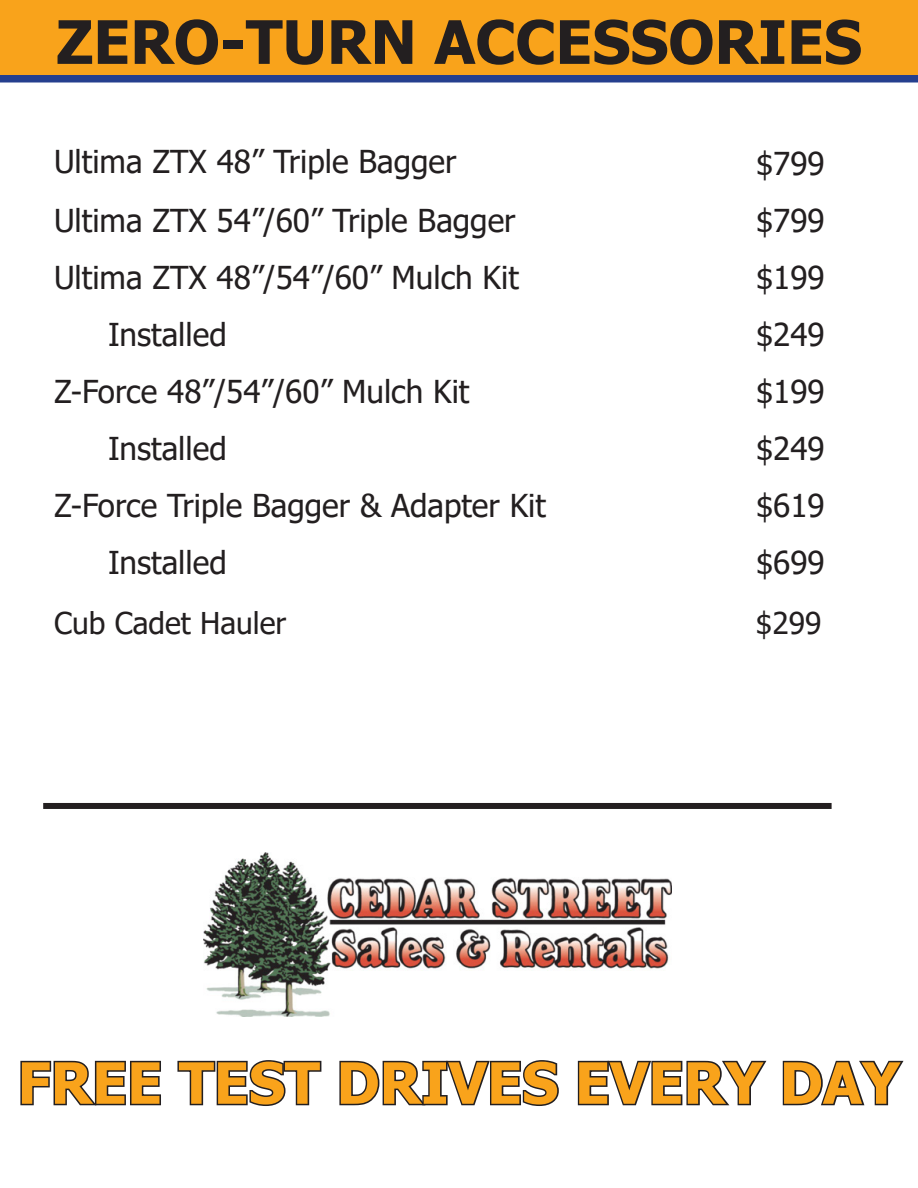
<style>
.page{position:relative;width:918px;height:1188px;background:#f9a31b}
.page>*{position:absolute;margin:0;border:0;box-sizing:border-box;transform-origin:0 0}
.t1{font:700 60px "Tahoma";color:#231f20}
.t2{font:700 57px "Tahoma";color:#f9a31b}
.t3{font:31.5px "Tahoma";color:#231f20}
.t4{font:30px "Tahoma";color:#231f20}
</style>
<div class="page">
<div style="left:0;top:79px;width:918px;height:1109px;background:#fff"></div>
<div style="left:0;top:75px;width:918px;height:7px;background:#253f8e"></div>
<svg style="left:20px;top:1060px;width:141px;height:46px"></svg>
<svg style="left:177px;top:1060px;width:145px;height:46px"></svg>
<svg style="left:339px;top:1060px;width:220px;height:46px"></svg>
<svg style="left:577px;top:1060px;width:190px;height:46px"></svg>
<svg style="left:782px;top:1060px;width:122px;height:46px"></svg>
<div style="left:43px;top:803px;width:789px;height:6px;background:#231f20"></div>
<img style="left:203px;top:852px;width:469px;height:165px">
<p class="t1" style="left:56px;top:0;width:807px">ZERO-TURN ACCESSORIES</p>
<p class="t3" style="left:54px;top:141px;width:404px">Ultima ZTX 48” Triple Bagger</p>
<p class="t3" style="left:756px;top:142px;width:70px">$799</p>
<p class="t3" style="left:54px;top:199px;width:463px">Ultima ZTX 54”/60” Triple Bagger</p>
<p class="t3" style="left:756px;top:199px;width:70px">$799</p>
<p class="t3" style="left:54px;top:256px;width:466px">Ultima ZTX 48”/54”/60” Mulch Kit</p>
<p class="t3" style="left:756px;top:256px;width:70px">$199</p>
<p class="t3" style="left:108px;top:313px;width:120px">Installed</p>
<p class="t3" style="left:756px;top:313px;width:70px">$249</p>
<p class="t3" style="left:54px;top:370px;width:417px">Z-Force 48”/54”/60” Mulch Kit</p>
<p class="t3" style="left:756px;top:370px;width:70px">$199</p>
<p class="t3" style="left:108px;top:427px;width:120px">Installed</p>
<p class="t3" style="left:756px;top:427px;width:70px">$249</p>
<p class="t3" style="left:54px;top:484px;width:494px">Z-Force Triple Bagger &amp; Adapter Kit</p>
<p class="t3" style="left:756px;top:484px;width:70px">$619</p>
<p class="t3" style="left:108px;top:541px;width:120px">Installed</p>
<p class="t3" style="left:756px;top:541px;width:70px">$699</p>
<p class="t4" style="left:54px;top:603px;width:234px">Cub Cadet Hauler</p>
<p class="t4" style="left:756px;top:603px;width:67px">$299</p>
<p class="t2" style="left:18px;top:1043px;width:884px">FREE TEST DRIVES EVERY DAY</p>
</div>
